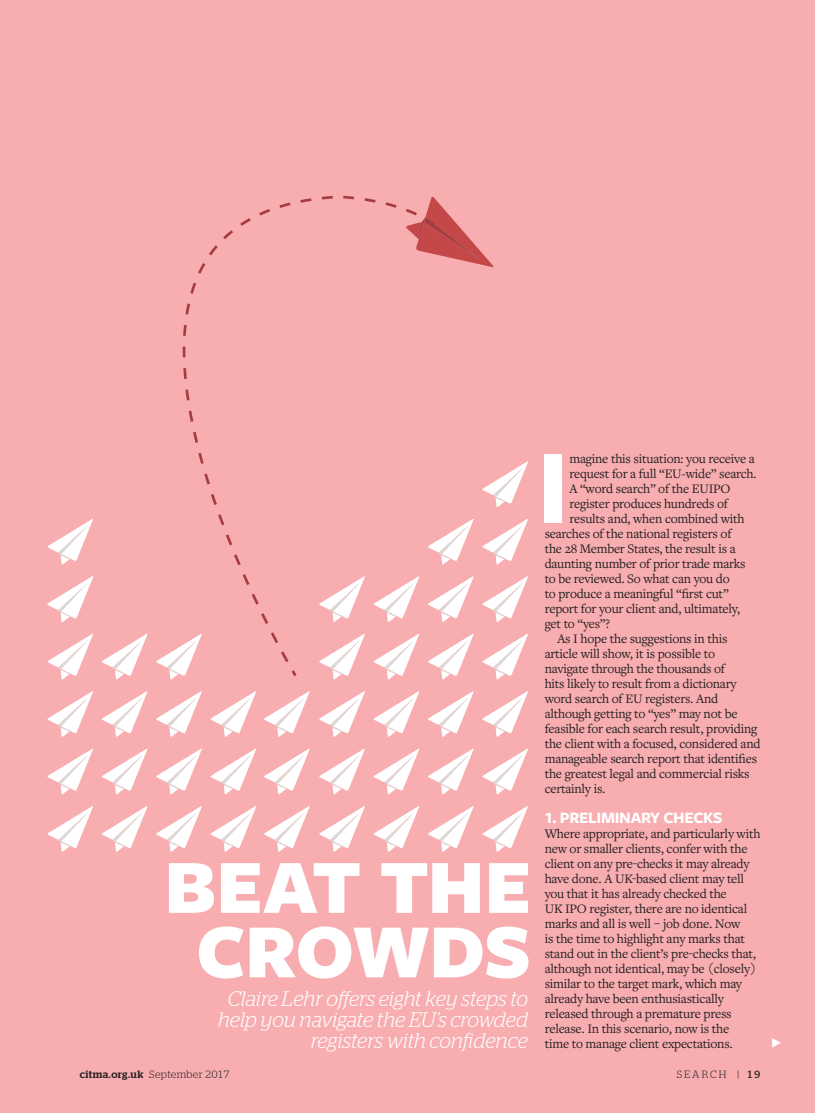
<style>
.page{position:relative;width:815px;height:1113px;background:#fff}
.page>*{position:absolute;margin:0;border:0;box-sizing:border-box;transform-origin:0 0}
.t1{font:700 109.5px "Freight Sans Pro";color:#fff}
.t2{font:900 79.5px/64.5px "Freight Sans Pro";letter-spacing:-.01em;color:#fff;text-align:center}
.t3{font:italic 300 21px/21px "Stag";letter-spacing:-.01em;color:#fff;text-align:right}
.t4{font:700 16.5px "Freight Sans Pro";letter-spacing:-.02em;color:#fff}
.t5{font:13.5px/15px "Freight Text Pro";letter-spacing:-.02em;color:#231f20}
.t6{font:300 10.5px "Stag";letter-spacing:.035em;color:#231f20}
.s1{font-weight:500}
.s2{font-weight:400}
</style>
<div class="page">
<div style="left:0;top:0;width:815px;height:1112px;background:#f8aeb1"></div>
<svg style="left:428px;top:519px;width:46px;height:45px"></svg>
<svg style="left:428px;top:576px;width:46px;height:46px"></svg>
<svg style="left:428px;top:633px;width:46px;height:46px"></svg>
<svg style="left:428px;top:691px;width:46px;height:46px"></svg>
<svg style="left:428px;top:806px;width:46px;height:45px"></svg>
<svg style="left:428px;top:748px;width:46px;height:46px"></svg>
<svg style="left:47px;top:633px;width:46px;height:46px"></svg>
<svg style="left:47px;top:576px;width:46px;height:46px"></svg>
<svg style="left:47px;top:519px;width:46px;height:45px"></svg>
<svg style="left:47px;top:748px;width:46px;height:46px"></svg>
<svg style="left:47px;top:691px;width:46px;height:46px"></svg>
<svg style="left:47px;top:806px;width:46px;height:45px"></svg>
<svg style="left:333px;top:576px;width:32px;height:46px"></svg>
<svg style="left:319px;top:633px;width:46px;height:46px"></svg>
<svg style="left:319px;top:691px;width:46px;height:46px"></svg>
<svg style="left:319px;top:806px;width:46px;height:45px"></svg>
<svg style="left:319px;top:748px;width:46px;height:46px"></svg>
<svg style="left:373px;top:576px;width:46px;height:46px"></svg>
<svg style="left:373px;top:633px;width:46px;height:46px"></svg>
<svg style="left:373px;top:691px;width:46px;height:46px"></svg>
<svg style="left:374px;top:806px;width:45px;height:45px"></svg>
<svg style="left:373px;top:748px;width:46px;height:46px"></svg>
<svg style="left:482px;top:519px;width:46px;height:45px"></svg>
<svg style="left:482px;top:461px;width:46px;height:46px"></svg>
<svg style="left:482px;top:576px;width:46px;height:46px"></svg>
<svg style="left:482px;top:633px;width:46px;height:46px"></svg>
<svg style="left:482px;top:691px;width:46px;height:46px"></svg>
<svg style="left:482px;top:806px;width:46px;height:45px"></svg>
<svg style="left:482px;top:748px;width:46px;height:46px"></svg>
<svg style="left:210px;top:691px;width:46px;height:46px"></svg>
<svg style="left:210px;top:806px;width:46px;height:45px"></svg>
<svg style="left:210px;top:748px;width:46px;height:46px"></svg>
<svg style="left:102px;top:634px;width:46px;height:45px"></svg>
<svg style="left:102px;top:691px;width:46px;height:46px"></svg>
<svg style="left:102px;top:806px;width:46px;height:45px"></svg>
<svg style="left:102px;top:748px;width:46px;height:46px"></svg>
<svg style="left:156px;top:691px;width:46px;height:46px"></svg>
<svg style="left:156px;top:806px;width:46px;height:45px"></svg>
<svg style="left:156px;top:748px;width:46px;height:46px"></svg>
<svg style="left:156px;top:645px;width:35px;height:34px"></svg>
<svg style="left:264px;top:691px;width:46px;height:46px"></svg>
<svg style="left:264px;top:806px;width:46px;height:45px"></svg>
<svg style="left:264px;top:748px;width:46px;height:46px"></svg>
<svg style="left:291px;top:670px;width:5px;height:6px"></svg>
<svg style="left:183px;top:196px;width:150px;height:466px"></svg>
<svg style="left:343px;top:196px;width:151px;height:71px"></svg>
<h2 class="t2" style="left:164px;top:851px;width:368px">BEAT THE<br>CROWDS</h2>
<h3 class="t3" style="left:218px;top:987px;width:312px">Claire Lehr offers eight key steps to help you navigate the EU’s crowded registers with confidence</h3>
<h1 class="t1" style="left:537px;top:411px;width:33px">I</h1>
<p class="t5" style="left:569px;top:450px;width:187px">magine this situation: you receive a</p>
<p class="t5" style="left:569px;top:465px;width:188px">request for a full “EU-wide” search.</p>
<p class="t5" style="left:569px;top:480px;width:162px">A “word search” of the EUIPO</p>
<p class="t5" style="left:569px;top:495px;width:160px">register produces hundreds of</p>
<p class="t5" style="left:569px;top:510px;width:177px">results and, when combined with</p>
<p class="t5" style="left:544px;top:525px;width:188px">searches of the national registers of</p>
<p class="t5" style="left:544px;top:540px;width:192px">the 28 Member States, the result is a</p>
<p class="t5" style="left:544px;top:555px;width:202px">daunting number of prior trade marks</p>
<p class="t5" style="left:544px;top:570px;width:187px">to be reviewed. So what can you do</p>
<p class="t5" style="left:544px;top:585px;width:185px">to produce a meaningful “first cut”</p>
<p class="t5" style="left:544px;top:600px;width:197px">report for your client and, ultimately,</p>
<p class="t5" style="left:544px;top:615px;width:67px">get to “yes”?</p>
<p class="t5" style="left:557px;top:630px;width:171px">As I hope the suggestions in this</p>
<p class="t5" style="left:544px;top:645px;width:172px">article will show, it is possible to</p>
<p class="t5" style="left:544px;top:660px;width:182px">navigate through the thousands of</p>
<p class="t5" style="left:544px;top:675px;width:193px">hits likely to result from a dictionary</p>
<p class="t5" style="left:544px;top:690px;width:175px">word search of EU registers. And</p>
<p class="t5" style="left:544px;top:705px;width:194px">although getting to “yes” may not be</p>
<p class="t5" style="left:544px;top:720px;width:214px">feasible for each search result, providing</p>
<p class="t5" style="left:544px;top:735px;width:217px">the client with a focused, considered and</p>
<p class="t5" style="left:544px;top:750px;width:214px">manageable search report that identifies</p>
<p class="t5" style="left:544px;top:765px;width:206px">the greatest legal and commercial risks</p>
<p class="t5" style="left:544px;top:780px;width:62px">certainly is.</p>
<p class="t4" style="left:544px;top:806px;width:179px">1. PRELIMINARY CHECKS</p>
<p class="t5" style="left:544px;top:825px;width:217px">Where appropriate, and particularly with new or smaller clients, confer with the client on any pre-checks it may already have done. A UK-based client may tell you that it has already checked the<br>UK IPO register, there are no identical marks and all is well – job done. Now<br>is the time to highlight any marks that stand out in the client’s pre-checks that, although not identical, may be (closely) similar to the target mark, which may already have been enthusiastically released through a premature press release. In this scenario, now is the<br>time to manage client expectations.</p>
<p class="t6" style="left:80px;top:1068px;width:151px"><span class="s1">citma.org.uk</span> September 2017</p>
<p class="t6" style="left:677px;top:1068px;width:85px">SEARCH | <span class="s2">19</span></p>
<p class="t4" style="left:770px;top:1031px;width:14px">F</p>
</div>
